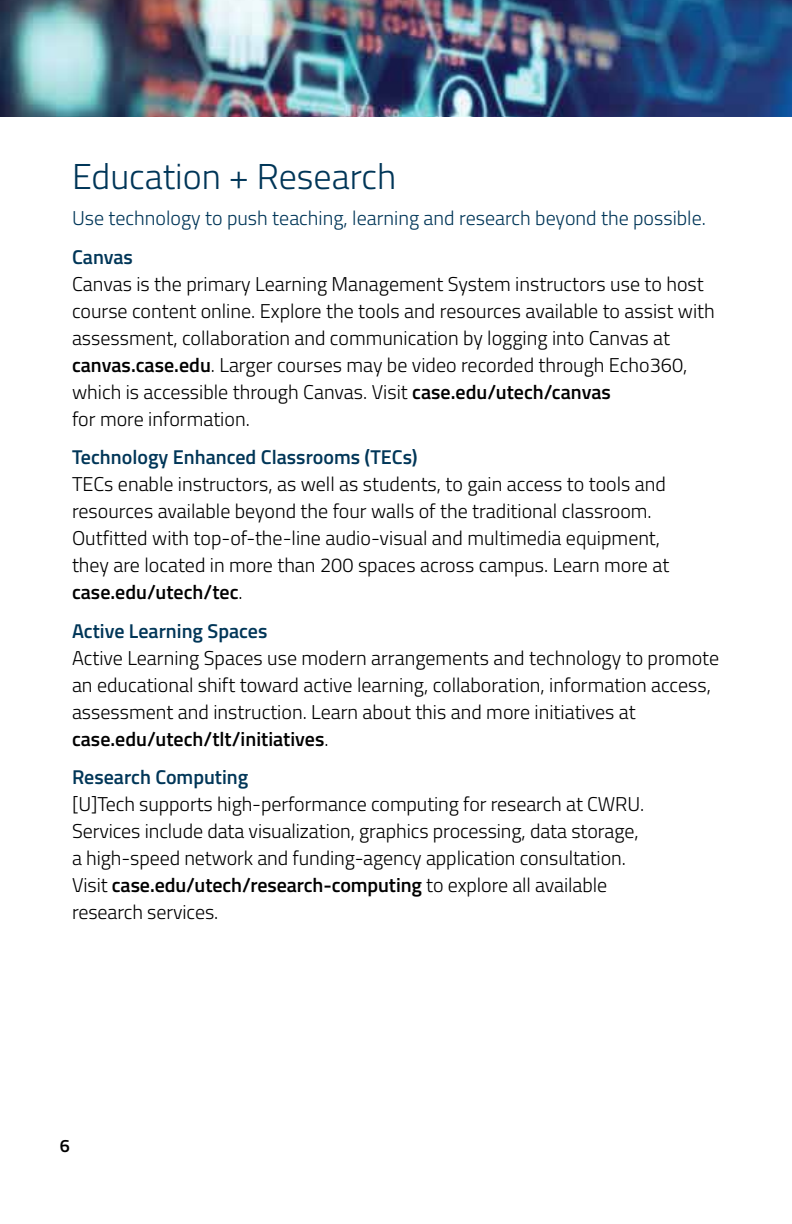
<style>
.page{position:relative;width:792px;height:1224px;background:#fff}
.page>*{position:absolute;margin:0;border:0;box-sizing:border-box;transform-origin:0 0}
.headline{font:300 36px "Titillium";color:#003658}
.body{font:300 20px/27px "Titillium";color:#000}
.subhead{font:600 20px "Titillium";color:#003658}
.body-2{font:300 20px "Titillium";color:#003658}
.t1{font:600 18px "Titillium";color:#000}
.s1{font-weight:600}
</style>
<div class="page">
<img style="left:0;top:0;width:792px;height:116px">
<h1 class="headline" style="left:72px;top:150px;width:326px">Education + Research</h1>
<p class="body-2" style="left:72px;top:203px;width:635px">Use technology to push teaching, learning and research beyond the possible.</p>
<h2 class="subhead" style="left:72px;top:242px;width:63px">Canvas</h2>
<p class="body" style="left:72px;top:269px;width:644px">Canvas is the primary Learning Management System instructors use to host course content online. Explore the tools and resources available to assist with assessment, collaboration and communication by logging into Canvas at <span class="s1">canvas.case.edu</span>. Larger courses may be video recorded through Echo360, which is accessible through Canvas. Visit <span class="s1">case.edu/utech/canvas<br></span>for more information.</p>
<h2 class="subhead" style="left:72px;top:442px;width:347px">Technology Enhanced Classrooms (TECs)</h2>
<p class="body" style="left:72px;top:470px;width:599px">TECs enable instructors, as well as students, to gain access to tools and resources available beyond the four walls of the traditional classroom.<br>Outfitted with top-of-the-line audio-visual and multimedia equipment, they are located in more than 200 spaces across campus. Learn more at <span class="s1">case.edu/utech/tec</span>.</p>
<h2 class="subhead" style="left:72px;top:616px;width:197px">Active Learning Spaces</h2>
<p class="body" style="left:72px;top:643px;width:649px">Active Learning Spaces use modern arrangements and technology to promote an educational shift toward active learning, collaboration, information access, assessment and instruction. Learn about this and more initiatives at <span class="s1">case.edu/utech/tlt/initiatives</span>.</p>
<h2 class="subhead" style="left:72px;top:762px;width:178px">Research Computing</h2>
<p class="body" style="left:72px;top:790px;width:574px">[U]Tech supports high-performance computing for research at CWRU.<br>Services include data visualization, graphics processing, data storage, a high-speed network and funding-agency application consultation.<br>Visit <span class="s1">case.edu/utech/research-computing</span> to explore all available research services.</p>
<p class="t1" style="left:60px;top:1133px;width:12px">6</p>
</div>
